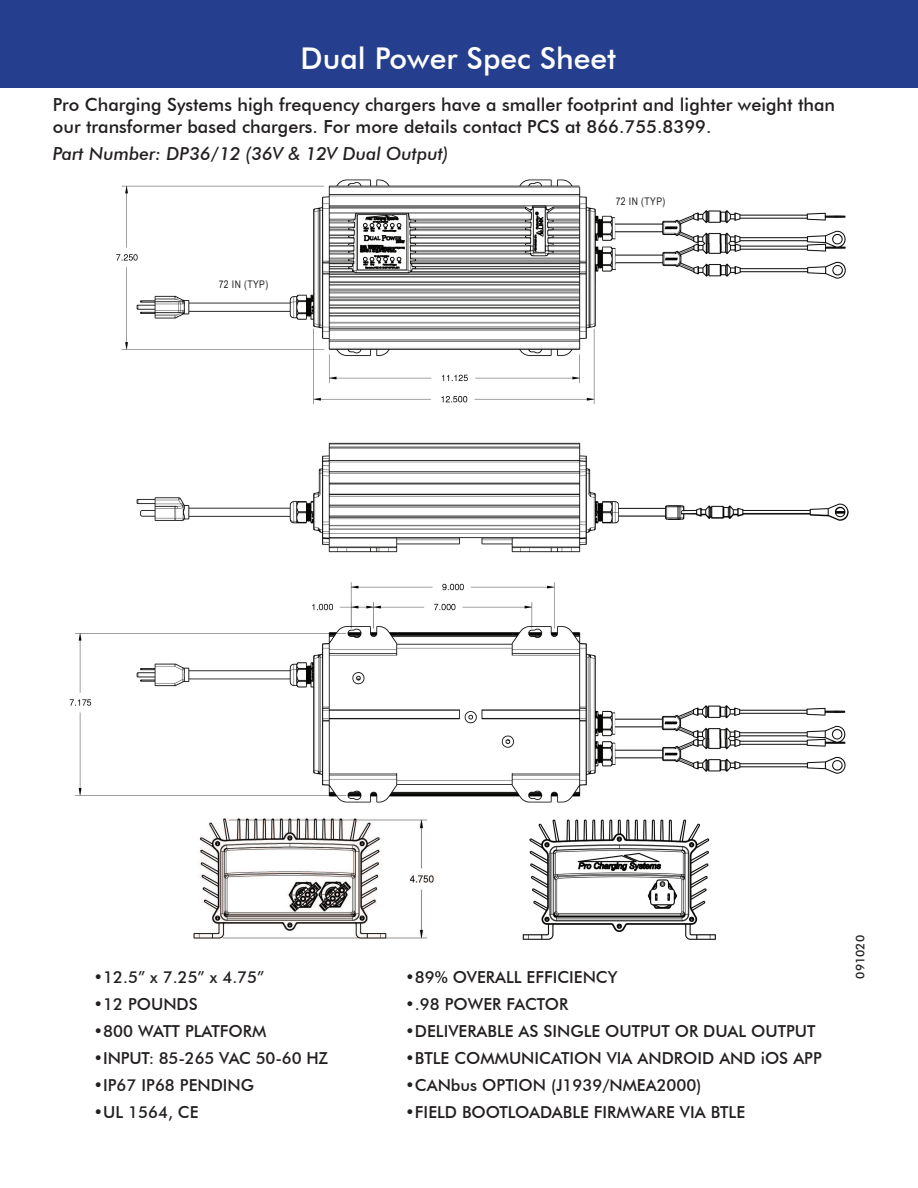
<style>
.page{position:relative;width:918px;height:1188px;background:#fff}
.page>*{position:absolute;margin:0;border:0;box-sizing:border-box;transform-origin:0 0}
.t1{font:500 30px "Futura BT";color:#fff}
.t2{font:500 18px/21.6px "Futura BT";color:#231f20}
.t3{font:italic 500 18px "Futura BT";color:#231f20}
.t4{font:500 16.5px "Futura BT";color:#231f20}
.t5{font:500 12px "Futura BT";color:#231f20}
.t6{font:10.5px "Arial Narrow";letter-spacing:.04em;color:#231f20}
</style>
<div class="page">
<img style="left:69px;top:180px;width:780px;height:622px">
<div style="left:0;top:0;width:918px;height:87px;background:#253f8e"></div>
<img style="left:523px;top:820px;width:193px;height:120px">
<img style="left:194px;top:819px;width:242px;height:120px">
<p class="t1" style="left:301px;top:41px;width:317px">Dual Power Spec Sheet</p>
<p class="t2" style="left:53px;top:94px;width:784px">Pro Charging Systems high frequency chargers have a smaller footprint and lighter weight than our transformer based chargers. For more details contact PCS at 866.755.8399.</p>
<p class="t3" style="left:53px;top:143px;width:397px">Part Number: DP36/12 (36V &amp; 12V Dual Output)</p>
<p class="t6" style="left:219px;top:277px;width:51px">72 IN (TYP)</p>
<p class="t6" style="left:616px;top:193px;width:51px">72 IN (TYP)</p>
<p class="t4" style="left:93px;top:967px;width:173px">•12.5” x 7.25” x 4.75”</p>
<p class="t4" style="left:93px;top:994px;width:106px">•12 POUNDS</p>
<p class="t4" style="left:93px;top:1021px;width:174px">•800 WATT PLATFORM</p>
<p class="t4" style="left:93px;top:1048px;width:236px">•INPUT: 85-265 VAC 50-60 HZ</p>
<p class="t4" style="left:93px;top:1075px;width:162px">•IP67 IP68 PENDING</p>
<p class="t4" style="left:93px;top:1102px;width:107px">•UL 1564, CE</p>
<p class="t4" style="left:405px;top:967px;width:214px">•89% OVERALL EFFICIENCY</p>
<p class="t4" style="left:405px;top:994px;width:165px">•.98 POWER FACTOR</p>
<p class="t4" style="left:405px;top:1021px;width:412px">•DELIVERABLE AS SINGLE OUTPUT OR DUAL OUTPUT</p>
<p class="t4" style="left:405px;top:1048px;width:418px">•BTLE COMMUNICATION VIA ANDROID AND iOS APP</p>
<p class="t4" style="left:405px;top:1075px;width:298px">•CANbus OPTION (J1939/NMEA2000)</p>
<p class="t4" style="left:405px;top:1102px;width:341px">•FIELD BOOTLOADABLE FIRMWARE VIA BTLE</p>
<p class="t5" style="left:853px;top:979px;width:45px;rotate:-90deg">091020</p>
</div>
